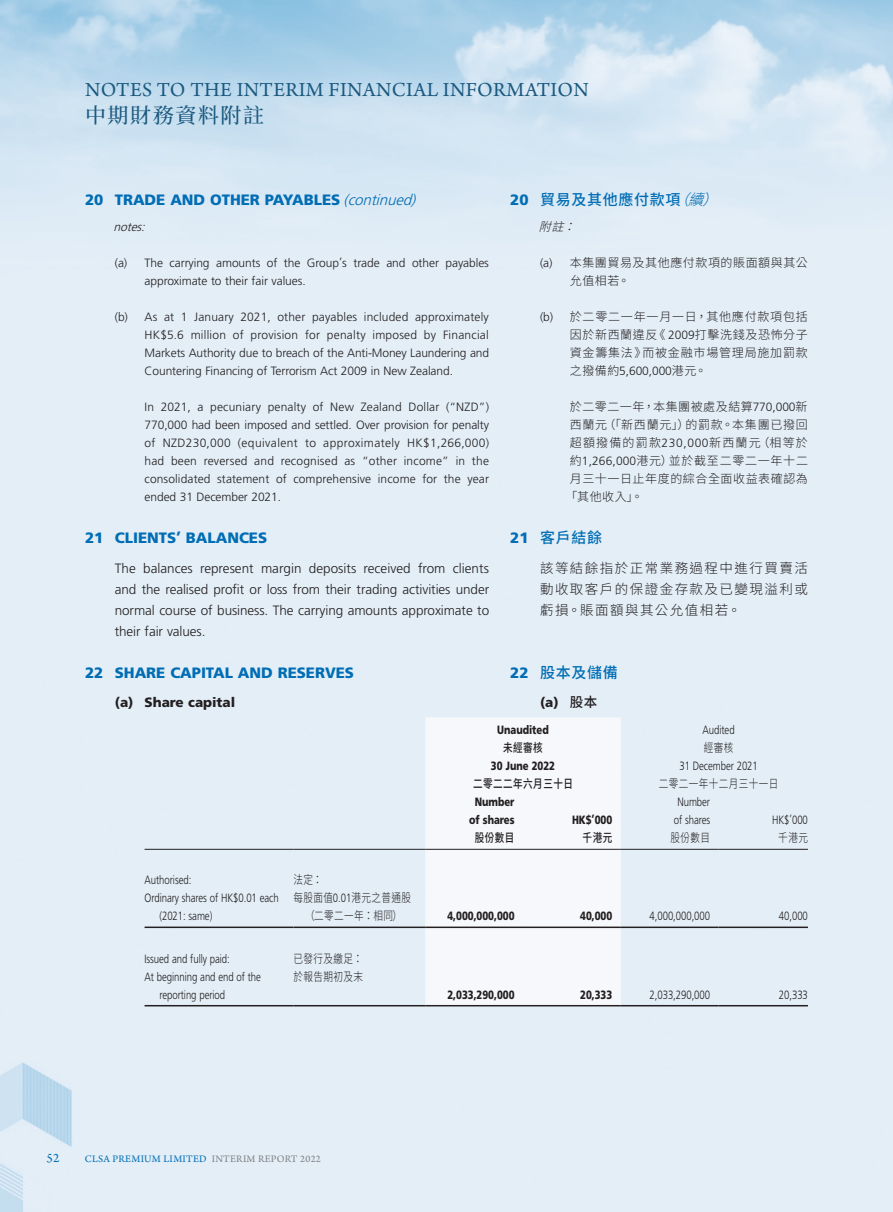
<style>
.page{position:relative;width:893px;height:1212px;background:#fff}
.page>*{position:absolute;margin:0;border:0;box-sizing:border-box;transform-origin:0 0}
.t1{font:21px "Arno Pro";letter-spacing:.015em;color:#1b597f}
.t2{font:500 21px "Source Han Serif TC";letter-spacing:.075em;color:#1b597f}
.Heading_1{font:900 15px "Frutiger LT Std";letter-spacing:-.005em;color:#006db4}
.C_Heading_1{font:500 15px "Source Han Sans TC";letter-spacing:.045em;color:#006db4}
.Body_Text{font:300 13.5px/21px "Frutiger LT Std";letter-spacing:-.005em;color:#231f20;text-align:justify}
.C_Body_Text{font:300 13.5px/21px "Source Han Sans TC";letter-spacing:.11em;color:#231f20;text-align:justify}
.Heading_2{font:900 13.5px "Frutiger LT Std";letter-spacing:-.005em;color:#231f20}
.C_Heading_2{font:900 13.5px "Frutiger LT Std";color:#231f20}
.t3{font:13.5px "Arno Pro";color:#006db4}
.Notes{font:300 12px/18px "Frutiger LT Std";letter-spacing:-.005em;color:#231f20;text-align:justify}
.C_Notes{font:300 12px/18px "Source Han Sans TC";letter-spacing:.05em;color:#231f20}
.Body_Text-2{font:300 12px/18px "Frutiger LT Std";letter-spacing:-.005em;color:#231f20;scale:.8 1}
.Body_Text-3{font:900 12px "Frutiger LT Std";letter-spacing:-.005em;color:#231f20;scale:.8 1}
.Body_Text-4{font:300 12px/18px "Source Han Sans TC";letter-spacing:.045em;color:#231f20;text-align:center;scale:.8 1}
.C_Notes-2{font:300 12px "Source Han Sans TC";letter-spacing:.1em;color:#231f20}
.Body_Text-5{font:500 12px "Source Han Sans TC";letter-spacing:.045em;color:#231f20;scale:.8 1}
.Notes-2{font:italic 300 12px "Frutiger LT Std";color:#231f20}
.C_Notes-3{font:italic 300 12px "Source Han Sans TC";color:#231f20}
.t4{font:10.5px "Arno Pro";letter-spacing:.025em;color:#006db4}
.s1{font-weight:300;font-style:italic}
.s2{font-family:"Frutiger LT Std";font-weight:900}
.s3{font-family:"Frutiger LT Std"}
.s4{font-family:"Source Han Sans TC";font-weight:500}
.s5{color:#808285}
</style>
<div class="page">
<div style="left:425px;top:717px;width:196px;height:288px;background:#f6f8fc"></div>
<hr style="left:145px;top:849px;width:148px;height:1px;background:#231f20">
<hr style="left:293px;top:849px;width:132px;height:1px;background:#231f20">
<hr style="left:425px;top:849px;width:98px;height:1px;background:#231f20">
<hr style="left:523px;top:849px;width:98px;height:1px;background:#231f20">
<hr style="left:621px;top:849px;width:98px;height:1px;background:#231f20">
<hr style="left:719px;top:849px;width:89px;height:1px;background:#231f20">
<hr style="left:145px;top:926px;width:148px;height:2px;background:#231f20">
<hr style="left:293px;top:926px;width:132px;height:2px;background:#231f20">
<hr style="left:425px;top:926px;width:98px;height:2px;background:#231f20">
<hr style="left:523px;top:926px;width:98px;height:2px;background:#231f20">
<hr style="left:621px;top:926px;width:98px;height:2px;background:#231f20">
<hr style="left:719px;top:926px;width:89px;height:2px;background:#231f20">
<hr style="left:145px;top:1005px;width:148px;height:1px;background:#231f20">
<hr style="left:293px;top:1005px;width:132px;height:1px;background:#231f20">
<hr style="left:425px;top:1005px;width:98px;height:1px;background:#231f20">
<hr style="left:523px;top:1005px;width:98px;height:1px;background:#231f20">
<hr style="left:621px;top:1005px;width:98px;height:1px;background:#231f20">
<hr style="left:719px;top:1005px;width:89px;height:1px;background:#231f20">
<h1 class="t1" style="left:85px;top:78px;width:505px">NOTES TO THE INTERIM FINANCIAL INFORMATION</h1>
<h1 class="t2" style="left:85px;top:104px;width:181px">中期財務資料附註</h1>
<p class="Heading_1" style="left:85px;top:190px;width:336px">20 TRADE AND OTHER PAYABLES <span class="s1">(continued)</span></p>
<p class="Notes-2" style="left:114px;top:220px;width:36px">notes:</p>
<p class="Notes" style="left:145px;top:254px;width:346px;text-indent:-30px">(a) The carrying amounts of the Group’s trade and other payables approximate to their fair values.</p>
<p class="Notes" style="left:145px;top:308px;width:346px;text-indent:-30px">(b) As at 1 January 2021, other payables included approximately HK$5.6 million of provision for penalty imposed by Financial Markets Authority due to breach of the Anti-Money Laundering and Countering Financing of Terrorism Act 2009 in New Zealand.</p>
<p class="Notes" style="left:145px;top:398px;width:346px">In 2021, a pecuniary penalty of New Zealand Dollar (“NZD”)<br>770,000 had been imposed and settled. Over provision for penalty of NZD230,000 (equivalent to approximately HK$1,266,000) had been reversed and recognised as “other income” in the consolidated statement of comprehensive income for the year ended 31 December 2021.</p>
<p class="Heading_1" style="left:85px;top:529px;width:184px">21 CLIENTS’ BALANCES</p>
<p class="Body_Text" style="left:115px;top:558px;width:376px">The balances represent margin deposits received from clients and the realised profit or loss from their trading activities under normal course of business. The carrying amounts approximate to their fair values.</p>
<p class="Heading_1" style="left:85px;top:663px;width:271px">22 SHARE CAPITAL AND RESERVES</p>
<p class="Heading_2" style="left:115px;top:694px;width:122px">(a) Share capital</p>
<p class="C_Heading_1" style="left:510px;top:191px;width:220px"><span class="s2">20</span> 貿易及其他應付款項<span class="s1">（續）</span></p>
<p class="C_Notes-3" style="left:539px;top:220px;width:47px">附註：</p>
<p class="C_Notes" style="left:570px;top:254px;width:240px;text-indent:-30px"><span class="s3">(a)</span> 本集團貿易及其他應付款項的賬面額與其公允值相若。</p>
<p class="C_Notes" style="left:570px;top:308px;width:240px;text-align:justify;text-indent:-30px"><span class="s3">(b)</span> 於二零二一年一月一日，其他應付款項包括因於新西蘭違反《 <span class="s3">2009</span>打擊洗錢及恐怖分子資金籌集法》而被金融市場管理局施加罰款之撥備約<span class="s3">5,600,000</span>港元。</p>
<p class="C_Notes" style="left:570px;top:398px;width:239px">於二零二一年，本集團被處及結算<span class="s3">770,000</span>新</p>
<p class="C_Notes" style="left:570px;top:416px;width:240px">西蘭元（「新西蘭元」）的罰款。本集團已撥回</p>
<p class="C_Notes-2" style="left:570px;top:436px;width:240px">超額撥備的罰款<span class="s3">230,000</span>新西蘭元（相等於</p>
<p class="C_Notes" style="left:570px;top:452px;width:240px">約<span class="s3">1,266,000</span>港元）並於截至二零二一年十二</p>
<p class="C_Notes" style="left:570px;top:470px;width:240px">月三十一日止年度的綜合全面收益表確認為</p>
<p class="C_Notes" style="left:565px;top:488px;width:79px">「其他收入」。</p>
<p class="C_Heading_1" style="left:510px;top:529px;width:93px"><span class="s2">21</span> 客戶結餘</p>
<p class="C_Body_Text" style="left:540px;top:557px;width:269px">該等結餘指於正常業務過程中進行買賣活動收取客戶的保證金存款及已變現溢利或虧損。賬面額與其公允值相若。</p>
<p class="C_Heading_1" style="left:510px;top:664px;width:109px"><span class="s2">22</span> 股本及儲備</p>
<p class="C_Heading_2" style="left:540px;top:694px;width:59px">(a) <span class="s4">股本</span></p>
<p class="Body_Text-3" style="left:497px;top:722px;width:66px">Unaudited</p>
<p class="Body_Text-2" style="left:703px;top:721px;width:42px">Audited</p>
<p class="Body_Text-5" style="left:503px;top:741px;width:51px">未經審核</p>
<p class="Body_Text-4" style="left:704px;top:739px;width:39px">經審核</p>
<p class="Body_Text-3" style="left:491px;top:758px;width:82px">30 June 2022</p>
<p class="Body_Text-2" style="left:679px;top:757px;width:100px">31 December 2021</p>
<p class="Body_Text-5" style="left:473px;top:777px;width:126px">二零二二年六月三十日</p>
<p class="Body_Text-4" style="left:659px;top:775px;width:151px">二零二一年十二月三十一日</p>
<p class="Body_Text-3" style="left:475px;top:794px;width:51px">Number</p>
<p class="Body_Text-3" style="left:469px;top:812px;width:58px">of shares</p>
<p class="Body_Text-3" style="left:572px;top:812px;width:52px">HK$’000</p>
<p class="Body_Text-2" style="left:677px;top:793px;width:42px">Number</p>
<p class="Body_Text-2" style="left:674px;top:811px;width:47px">of shares</p>
<p class="Body_Text-2" style="left:772px;top:811px;width:46px">HK$’000</p>
<p class="Body_Text-2" style="left:145px;top:871px;width:60px">Authorised:</p>
<p class="Body_Text-4" style="left:293px;top:871px;width:38px">法定：</p>
<p class="Body_Text-2" style="left:159px;top:889px;width:151px;text-indent:-15px">Ordinary shares of HK$0.01 each (2021: same)</p>
<p class="Body_Text-4" style="left:293px;top:889px;width:149px">每股面值<span class="s3">0.01</span>港元之普通股（二零二一年：相同）</p>
<p class="Body_Text-2" style="left:145px;top:950px;width:108px">Issued and fully paid:</p>
<p class="Body_Text-4" style="left:293px;top:949px;width:88px">已發行及繳足：</p>
<p class="Body_Text-2" style="left:159px;top:968px;width:128px;text-indent:-15px">At beginning and end of the reporting period</p>
<p class="Body_Text-4" style="left:293px;top:967px;width:89px">於報告期初及末</p>
<p class="Body_Text-5" style="left:475px;top:831px;width:51px">股份數目</p>
<p class="Body_Text-5" style="left:583px;top:831px;width:39px">千港元</p>
<p class="Body_Text-4" style="left:670px;top:829px;width:51px">股份數目</p>
<p class="Body_Text-4" style="left:778px;top:829px;width:39px">千港元</p>
<p class="Body_Text-3" style="left:447px;top:909px;width:85px">4,000,000,000</p>
<p class="Body_Text-3" style="left:580px;top:909px;width:42px">40,000</p>
<p class="Body_Text-2" style="left:650px;top:907px;width:77px">4,000,000,000</p>
<p class="Body_Text-2" style="left:779px;top:907px;width:38px">40,000</p>
<p class="Body_Text-3" style="left:447px;top:987px;width:85px">2,033,290,000</p>
<p class="Body_Text-3" style="left:580px;top:987px;width:42px">20,333</p>
<p class="Body_Text-2" style="left:650px;top:986px;width:77px">2,033,290,000</p>
<p class="Body_Text-2" style="left:779px;top:986px;width:38px">20,333</p>
<p class="t3" style="left:46px;top:1150px;width:15px">52</p>
<p class="t4" style="left:85px;top:1153px;width:238px">CLSA PREMIUM LIMITED <span class="s5">INTERIM REPORT 2022</span></p>
</div>
